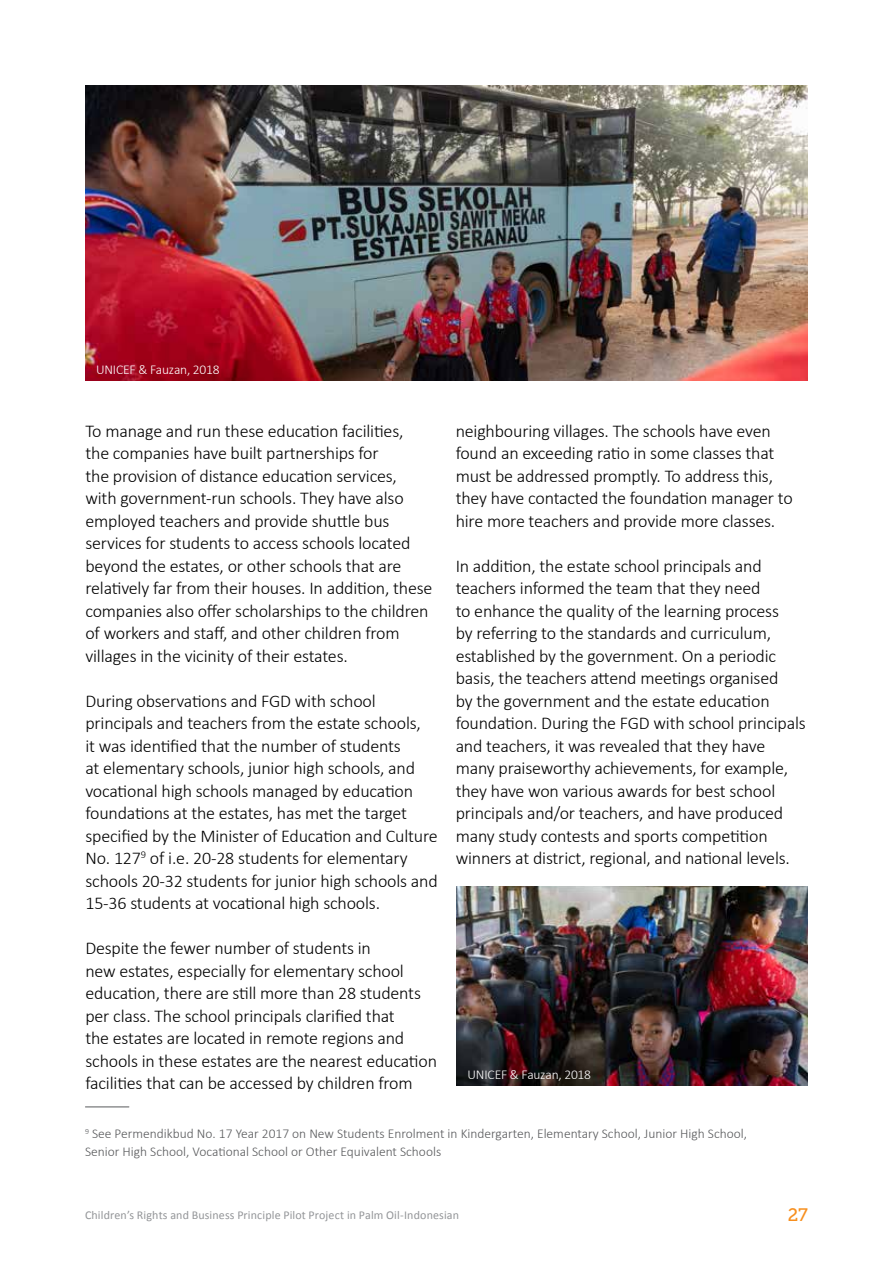
<style>
.page{position:relative;width:893px;height:1263px;background:#fff}
.page>*{position:absolute;margin:0;border:0;box-sizing:border-box;transform-origin:0 0}
.t1{font:300 18px/22.5px "Calibri";letter-spacing:-.01em;color:#000}
.t2{font:300 13.5px/18px "Calibri";color:#58595b}
.t3{font:300 13.5px "Calibri";letter-spacing:-.015em;color:#fff}
.t4{font:12px "Calibri";letter-spacing:.01em;color:#939598}
</style>
<div class="page">
<hr style="left:85px;top:1106px;width:44px;height:1px;background:#58595b">
<img style="left:85px;top:85px;width:723px;height:296px">
<img style="left:457px;top:886px;width:351px;height:199px">
<p class="t3" style="left:96px;top:362px;width:125px">UNICEF &amp; Fauzan, 2018</p>
<p class="t1" style="left:85px;top:419px;width:349px">To manage and run these education facilities,<br>the companies have built partnerships for<br>the provision of distance education services, with government-run schools. They have also employed teachers and provide shuttle bus services for students to access schools located beyond the estates, or other schools that are relatively far from their houses. In addition, these companies also offer scholarships to the children of workers and staff, and other children from villages in the vicinity of their estates.</p>
<p class="t1" style="left:85px;top:689px;width:354px">During observations and FGD with school principals and teachers from the estate schools,<br>it was identified that the number of students<br>at elementary schools, junior high schools, and vocational high schools managed by education foundations at the estates, has met the target specified by the Minister of Education and Culture No. 127<sup>9</sup> of i.e. 20-28 students for elementary schools 20-32 students for junior high schools and 15-36 students at vocational high schools.</p>
<p class="t1" style="left:85px;top:937px;width:353px">Despite the fewer number of students in<br>new estates, especially for elementary school education, there are still more than 28 students per class. The school principals clarified that<br>the estates are located in remote regions and schools in these estates are the nearest education facilities that can be accessed by children from</p>
<p class="t1" style="left:456px;top:419px;width:339px">neighbouring villages. The schools have even found an exceeding ratio in some classes that must be addressed promptly. To address this, they have contacted the foundation manager to hire more teachers and provide more classes.</p>
<p class="t1" style="left:456px;top:554px;width:352px">In addition, the estate school principals and teachers informed the team that they need<br>to enhance the quality of the learning process<br>by referring to the standards and curriculum, established by the government. On a periodic basis, the teachers attend meetings organised<br>by the government and the estate education foundation. During the FGD with school principals and teachers, it was revealed that they have many praiseworthy achievements, for example, they have won various awards for best school principals and/or teachers, and have produced many study contests and sports competition winners at district, regional, and national levels.</p>
<p class="t3" style="left:468px;top:1066px;width:125px">UNICEF &amp; Fauzan, 2018</p>
<p class="t2" style="left:85px;top:1125px;width:664px"><sup>9</sup> See Permendikbud No. 17 Year 2017 on New Students Enrolment in Kindergarten, Elementary School, Junior High School,<br>Senior High School, Vocational School or Other Equivalent Schools</p>
<p class="t4" style="left:85px;top:1206px;width:375px">Children’s Rights and Business Principle Pilot Project in Palm Oil-Indonesian</p>
</div>
